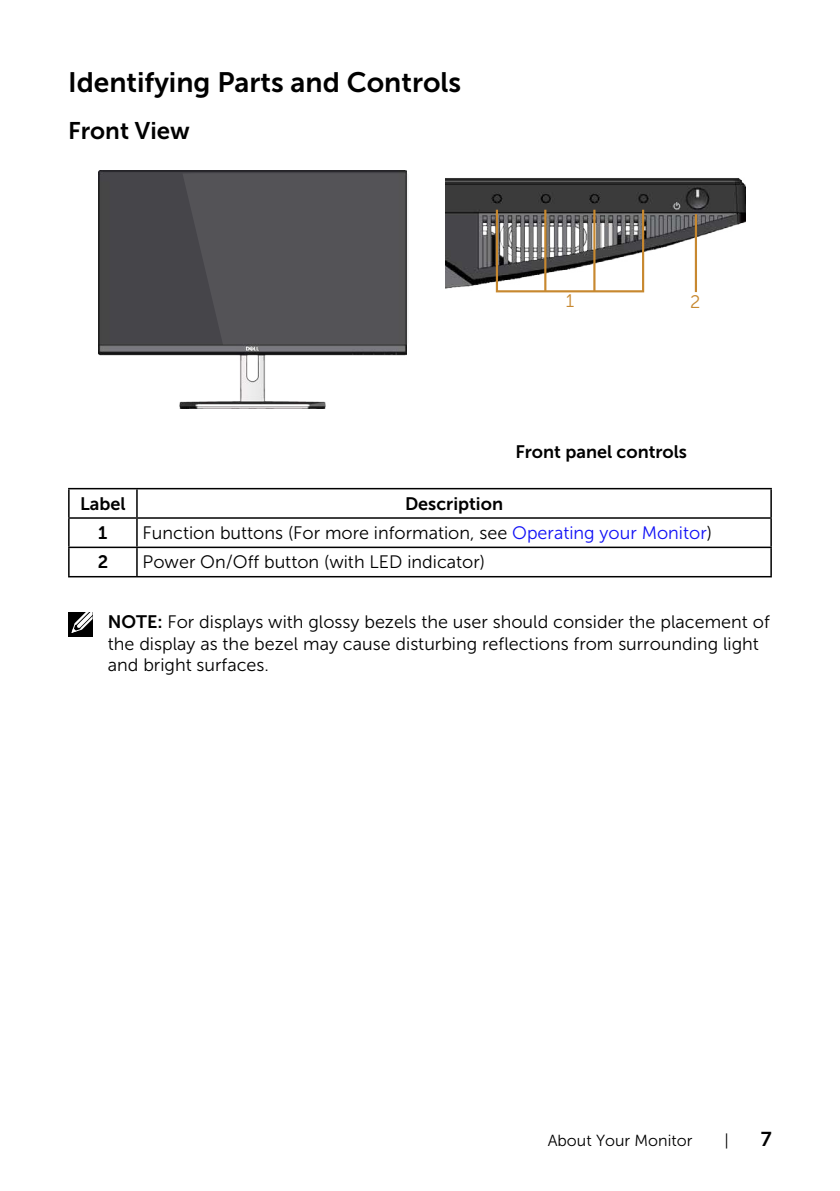
<style>
.page{position:relative;width:840px;height:1191px;background:#fff}
.page>*{position:absolute;margin:0;border:0;box-sizing:border-box;transform-origin:0 0}
.Head_2{font:28px "Museo Sans For Dell 700";color:#000}
.Head_3{font:24px "Museo Sans For Dell 700";color:#000}
.t1{font:20px "Museo Sans For Dell 700";color:#000}
.t2{font:18.2px "Museo Sans For Dell 300";color:#c7882f}
.text{font:18px/21.6px "Museo Sans For Dell 300";color:#000}
.text-2{font:18px "Museo Sans For Dell 700";color:#000}
.t3{font:16px "Museo Sans For Dell 300";color:#000}
.s1{color:#1111f6}
.s2{font-family:"Museo Sans For Dell 700"}
</style>
<div class="page">
<img style="left:445px;top:178px;width:300px;height:114px">
<svg style="left:673px;top:202px;width:6px;height:7px"></svg>
<hr style="left:544px;top:210px;width:2px;height:81px;background:#c7882f">
<hr style="left:593px;top:210px;width:2px;height:81px;background:#c7882f">
<div style="left:495px;top:209px;width:148px;height:83px;border:2px solid #c7882f"></div>
<hr style="left:694px;top:214px;width:2px;height:78px;background:#c7882f">
<img style="left:98px;top:171px;width:308px;height:238px">
<svg style="left:182px;top:173px;width:226px;height:172px;background:#535256"></svg>
<hr style="left:68px;top:488px;width:69px;height:1px;background:#000">
<hr style="left:68px;top:489px;width:2px;height:28px;background:#000">
<hr style="left:137px;top:488px;width:634px;height:1px;background:#000">
<hr style="left:136px;top:489px;width:2px;height:28px;background:#000">
<hr style="left:68px;top:517px;width:69px;height:2px;background:#000">
<hr style="left:68px;top:519px;width:2px;height:27px;background:#000">
<hr style="left:137px;top:517px;width:634px;height:2px;background:#000">
<hr style="left:136px;top:519px;width:2px;height:27px;background:#000">
<hr style="left:68px;top:546px;width:69px;height:2px;background:#000">
<hr style="left:68px;top:548px;width:2px;height:28px;background:#000">
<hr style="left:137px;top:546px;width:634px;height:2px;background:#000">
<hr style="left:136px;top:548px;width:2px;height:28px;background:#000">
<svg style="left:770px;top:489px;width:1px;height:87px"></svg>
<hr style="left:68px;top:576px;width:69px;height:1px;background:#000">
<hr style="left:137px;top:576px;width:634px;height:1px;background:#000">
<div style="left:68px;top:612px;width:24px;height:24px;background:#000"></div>
<svg style="left:71px;top:612px;width:22px;height:22px"></svg>
<p class="Head_2" style="left:68px;top:67px;width:394px">Identifying Parts and Controls</p>
<p class="Head_3" style="left:68px;top:117px;width:123px">Front View</p>
<p class="t2" style="left:565px;top:291px;width:10px">1</p>
<p class="t2" style="left:689px;top:292px;width:12px">2</p>
<p class="text-2" style="left:515px;top:441px;width:173px">Front panel controls</p>
<p class="text-2" style="left:80px;top:493px;width:47px">Label</p>
<p class="text-2" style="left:405px;top:493px;width:99px">Description</p>
<p class="text-2" style="left:98px;top:523px;width:11px">1</p>
<p class="text" style="left:142px;top:522px;width:570px">Function buttons (For more information, see <span class="s1">Operating your Monitor</span>)</p>
<p class="text-2" style="left:98px;top:552px;width:12px">2</p>
<p class="text" style="left:142px;top:551px;width:344px">Power On/Off button (with LED indicator)</p>
<p class="text" style="left:108px;top:611px;width:663px"><span class="s2">NOTE:</span> For displays with glossy bezels the user should consider the placement of the display as the bezel may cause disturbing reflections from surrounding light and bright surfaces.</p>
<p class="t3" style="left:547px;top:1131px;width:146px">About Your Monitor</p>
<p class="t3" style="left:724px;top:1131px;width:6px">|</p>
<p class="t1" style="left:760px;top:1127px;width:12px">7</p>
</div>
